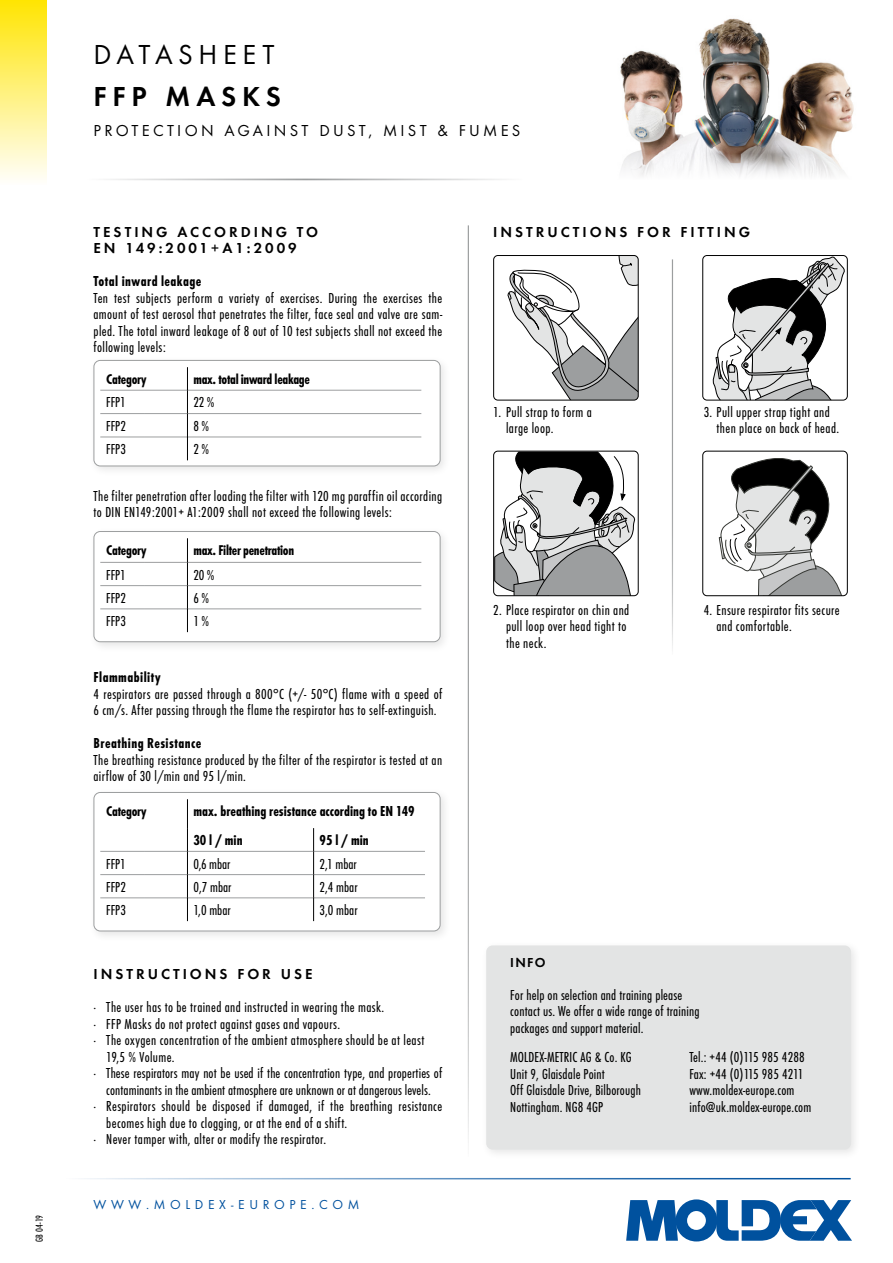
<style>
.page{position:relative;width:893px;height:1263px;background:#fff}
.page>*{position:absolute;margin:0;border:0;box-sizing:border-box;transform-origin:0 0}
.t1{font:28.5px "Futura TCE Boo";letter-spacing:.195em;color:#000}
.t2{font:28.5px "Futura TCE Dem";letter-spacing:.2em;color:#000}
.t3{font:16.5px "Futura TCE Boo";letter-spacing:.2em;color:#000}
.t4{font:15px/16.5px "Futura TCE Boo Con";letter-spacing:.025em;color:#000}
.t5{font:15px "Futura TCE Boo Con";letter-spacing:.005em;color:#000}
.t6{font:15px/16.5px "Futura TCE Dem";letter-spacing:.2em;color:#000}
.t7{font:15px "Futura TCE Bol Con";letter-spacing:.02em;color:#000}
.t8{font:15px/28.8px "Futura TCE Bol Con";color:#000}
.t9{font:14.7px "Futura TCE Bol Con";letter-spacing:-.02em;color:#000}
.t10{font:13.5px "Futura TCE Boo";letter-spacing:.345em;color:#00519e}
.t11{font:13.5px "Futura TCE Dem";color:#000}
.t12{font:10.5px "Futura TCE Boo Con";color:#000}
</style>
<div class="page">
<div style="left:0;top:0;width:47px;height:185px;background:linear-gradient(to bottom,#ffe501,#fffefc)"></div>
<img style="left:620px;top:18px;width:234px;height:135px">
<svg style="left:622px;top:153px;width:223px;height:24px;fill:#f2f1f2"></svg>
<svg style="left:626px;top:1199px;width:226px;height:42px"></svg>
<hr style="left:62px;top:1178px;width:789px;height:1px;background:#00519e">
<div style="left:481px;top:940px;width:381px;height:221px;background:#000;opacity:.1"></div>
<div style="left:486px;top:945px;width:365px;height:204px;background:#e3e4e4;border-radius:6px"></div>
<hr style="left:85px;top:179px;width:437px;height:1px;background:#9c9e9f">
<hr style="left:468px;top:225px;width:1px;height:932px;background:#9c9e9f">
<hr style="left:672px;top:259px;width:1px;height:396px;background:#9c9e9f">
<div style="left:88px;top:355px;width:364px;height:122px;background:#000;opacity:.1"></div>
<div style="left:94px;top:360px;width:346px;height:106px;background:#fff;border-radius:6px"></div>
<hr style="left:188px;top:390px;width:233px;height:1px;background:#9c9e9f">
<hr style="left:188px;top:413px;width:233px;height:1px;background:#9c9e9f">
<hr style="left:188px;top:437px;width:233px;height:1px;background:#9c9e9f">
<hr style="left:100px;top:390px;width:45px;height:1px;background:#9c9e9f">
<hr style="left:145px;top:390px;width:42px;height:1px;background:#9c9e9f">
<hr style="left:100px;top:413px;width:45px;height:1px;background:#9c9e9f">
<hr style="left:145px;top:413px;width:42px;height:1px;background:#9c9e9f">
<hr style="left:100px;top:437px;width:45px;height:1px;background:#9c9e9f">
<hr style="left:145px;top:437px;width:42px;height:1px;background:#9c9e9f">
<svg style="left:187px;top:367px;width:1px;height:93px"></svg>
<div style="left:94px;top:360px;width:346px;height:106px;border:1px solid #9c9e9f;border-radius:6px"></div>
<div style="left:88px;top:526px;width:364px;height:127px;background:#000;opacity:.1"></div>
<div style="left:94px;top:531px;width:346px;height:111px;background:#fff;border-radius:6px"></div>
<hr style="left:188px;top:562px;width:233px;height:1px;background:#9c9e9f">
<hr style="left:188px;top:585px;width:233px;height:1px;background:#9c9e9f">
<hr style="left:188px;top:608px;width:233px;height:1px;background:#9c9e9f">
<hr style="left:100px;top:562px;width:45px;height:1px;background:#9c9e9f">
<hr style="left:145px;top:562px;width:42px;height:1px;background:#9c9e9f">
<hr style="left:100px;top:585px;width:45px;height:1px;background:#9c9e9f">
<hr style="left:145px;top:585px;width:42px;height:1px;background:#9c9e9f">
<hr style="left:100px;top:608px;width:45px;height:1px;background:#9c9e9f">
<hr style="left:145px;top:608px;width:42px;height:1px;background:#9c9e9f">
<svg style="left:187px;top:538px;width:1px;height:94px"></svg>
<div style="left:94px;top:531px;width:346px;height:111px;border:1px solid #9c9e9f;border-radius:6px"></div>
<div style="left:88px;top:787px;width:364px;height:155px;background:#000;opacity:.1"></div>
<div style="left:94px;top:792px;width:346px;height:139px;background:#fff;border-radius:6px"></div>
<hr style="left:188px;top:851px;width:125px;height:1px;background:#9c9e9f">
<hr style="left:314px;top:851px;width:111px;height:1px;background:#9c9e9f">
<hr style="left:188px;top:874px;width:125px;height:1px;background:#9c9e9f">
<hr style="left:314px;top:874px;width:111px;height:1px;background:#9c9e9f">
<hr style="left:188px;top:897px;width:125px;height:1px;background:#9c9e9f">
<hr style="left:314px;top:897px;width:111px;height:1px;background:#9c9e9f">
<hr style="left:100px;top:851px;width:45px;height:1px;background:#9c9e9f">
<hr style="left:145px;top:851px;width:42px;height:1px;background:#9c9e9f">
<hr style="left:100px;top:874px;width:45px;height:1px;background:#9c9e9f">
<hr style="left:145px;top:874px;width:42px;height:1px;background:#9c9e9f">
<hr style="left:100px;top:897px;width:45px;height:1px;background:#9c9e9f">
<hr style="left:145px;top:897px;width:42px;height:1px;background:#9c9e9f">
<svg style="left:187px;top:799px;width:1px;height:122px"></svg>
<svg style="left:313px;top:828px;width:1px;height:93px"></svg>
<div style="left:94px;top:792px;width:346px;height:139px;border:1px solid #9c9e9f;border-radius:6px"></div>
<svg style="left:494px;top:257px;width:144px;height:143px"></svg>
<div style="left:493px;top:255px;width:146px;height:145px;border:1px solid #000;border-radius:4px"></div>
<svg style="left:704px;top:257px;width:143px;height:143px"></svg>
<div style="left:702px;top:255px;width:146px;height:145px;border:1px solid #000;border-radius:4px"></div>
<svg style="left:494px;top:451px;width:143px;height:143px"></svg>
<div style="left:493px;top:451px;width:146px;height:145px;border:1px solid #000;border-radius:4px"></div>
<svg style="left:718px;top:458px;width:124px;height:136px"></svg>
<div style="left:702px;top:451px;width:146px;height:145px;border:1px solid #000;border-radius:4px"></div>
<p class="t12" style="left:34px;top:1242px;width:29px;rotate:-90deg">GB 04-19</p>
<h1 class="t1" style="left:94px;top:37px;width:182px">DATASHEET</h1>
<h1 class="t2" style="left:94px;top:79px;width:189px">FFP MASKS</h1>
<p class="t3" style="left:94px;top:121px;width:428px">PROTECTION AGAINST DUST, MIST &amp; FUMES</p>
<p class="t6" style="left:94px;top:223px;width:226px">TESTING ACCORDING TO<br>EN 149:2001+A1:2009</p>
<p class="t7" style="left:94px;top:272px;width:109px">Total inward leakage</p>
<p class="t4" style="left:94px;top:289px;width:350px;text-align:justify">Ten test subjects perform a variety of exercises. During the exercises the amount of test aerosol that penetrates the filter, face seal and valve are sam&shy;pled. The total inward leakage of 8 out of 10 test subjects shall not exceed the following levels:</p>
<p class="t9" style="left:106px;top:371px;width:42px">Category</p>
<p class="t9" style="left:193px;top:371px;width:118px">max. total inward leakage</p>
<p class="t4" style="left:106px;top:394px;width:21px">FFP1</p>
<p class="t4" style="left:193px;top:394px;width:23px">22 %</p>
<p class="t4" style="left:106px;top:418px;width:21px">FFP2</p>
<p class="t4" style="left:193px;top:418px;width:17px">8 %</p>
<p class="t4" style="left:106px;top:441px;width:21px">FFP3</p>
<p class="t4" style="left:193px;top:441px;width:17px">2 %</p>
<p class="t4" style="left:94px;top:487px;width:350px">The filter penetration after loading the filter with 120 mg paraffin oil according to DIN EN149:2001+ A1:2009 shall not exceed the following levels:</p>
<p class="t9" style="left:106px;top:542px;width:42px">Category</p>
<p class="t9" style="left:193px;top:542px;width:102px">max. Filter penetration</p>
<p class="t4" style="left:106px;top:566px;width:21px">FFP1</p>
<p class="t4" style="left:193px;top:566px;width:23px">20 %</p>
<p class="t4" style="left:106px;top:590px;width:21px">FFP2</p>
<p class="t4" style="left:193px;top:590px;width:17px">6 %</p>
<p class="t4" style="left:106px;top:613px;width:21px">FFP3</p>
<p class="t4" style="left:193px;top:613px;width:17px">1 %</p>
<p class="t7" style="left:94px;top:668px;width:68px">Flammability</p>
<p class="t4" style="left:94px;top:685px;width:350px">4 respirators are passed through a 800°C (+/- 50°C) flame with a speed of<br>6 cm/s. After passing through the flame the respirator has to self-extinguish.</p>
<p class="t7" style="left:94px;top:734px;width:109px">Breathing Resistance</p>
<p class="t4" style="left:94px;top:751px;width:350px">The breathing resistance produced by the filter of the respirator is tested at an airflow of 30 l/min and 95 l/min.</p>
<p class="t9" style="left:106px;top:803px;width:42px">Category</p>
<p class="t8" style="left:193px;top:797px;width:223px">max. breathing resistance according to EN 149<br>30 l / min</p>
<p class="t7" style="left:320px;top:832px;width:51px">95 l / min</p>
<p class="t4" style="left:106px;top:855px;width:21px">FFP1</p>
<p class="t4" style="left:193px;top:855px;width:38px">0,6 mbar</p>
<p class="t4" style="left:320px;top:855px;width:39px">2,1 mbar</p>
<p class="t4" style="left:106px;top:879px;width:21px">FFP2</p>
<p class="t4" style="left:193px;top:879px;width:39px">0,7 mbar</p>
<p class="t4" style="left:320px;top:879px;width:39px">2,4 mbar</p>
<p class="t4" style="left:106px;top:902px;width:21px">FFP3</p>
<p class="t4" style="left:193px;top:902px;width:39px">1,0 mbar</p>
<p class="t4" style="left:320px;top:902px;width:39px">3,0 mbar</p>
<p class="t6" style="left:94px;top:966px;width:220px">INSTRUCTIONS FOR USE</p>
<p class="t4" style="left:94px;top:999px;width:292px">· The user has to be trained and instructed in wearing the mask.</p>
<p class="t4" style="left:94px;top:1015px;width:248px">· FFP Masks do not protect against gases and vapours.</p>
<p class="t4" style="left:94px;top:1032px;width:332px">· The oxygen concentration of the ambient atmosphere should be at least</p>
<p class="t4" style="left:106px;top:1048px;width:70px">19,5 % Volume.</p>
<p class="t5" style="left:94px;top:1065px;width:350px">· These respirators may not be used if the concentration type, and properties of</p>
<p class="t5" style="left:106px;top:1081px;width:326px">contaminants in the ambient atmosphere are unknown or at dangerous levels.</p>
<p class="t4" style="left:94px;top:1098px;width:350px">· Respirators should be disposed if damaged, if the breathing resistance</p>
<p class="t4" style="left:106px;top:1114px;width:243px">becomes high due to clogging, or at the end of a shift.</p>
<p class="t4" style="left:94px;top:1131px;width:234px">· Never tamper with, alter or modify the respirator.</p>
<p class="t10" style="left:94px;top:1197px;width:267px">WWW.MOLDEX-EUROPE.COM</p>
<p class="t6" style="left:493px;top:223px;width:259px">INSTRUCTIONS FOR FITTING</p>
<p class="t4" style="left:506px;top:404px;width:87px;text-indent:-13px">1. Pull strap to form a large loop.</p>
<p class="t4" style="left:506px;top:602px;width:125px;text-indent:-13px">2. Place respirator on chin and pull loop over head tight to the neck.</p>
<p class="t4" style="left:716px;top:404px;width:124px;text-indent:-13px">3. Pull upper strap tight and then place on back of head.</p>
<p class="t4" style="left:716px;top:602px;width:125px;text-indent:-13px">4. Ensure respirator fits secure and comfortable.</p>
<p class="t11" style="left:510px;top:954px;width:37px">INFO</p>
<p class="t4" style="left:510px;top:987px;width:191px">For help on selection and training please contact us. We offer a wide range of training packages and support material.</p>
<p class="t4" style="left:510px;top:1049px;width:132px">MOLDEX-METRIC AG &amp; Co. KG<br>Unit 9, Glaisdale Point<br>Off Glaisdale Drive, Bilborough<br>Nottingham. NG8 4GP</p>
<p class="t4" style="left:689px;top:1049px;width:123px">Tel.: +44 (0)115 985 4288<br>Fax: +44 (0)115 985 4211 www.moldex-europe.com info@uk.moldex-europe.com</p>
</div>
